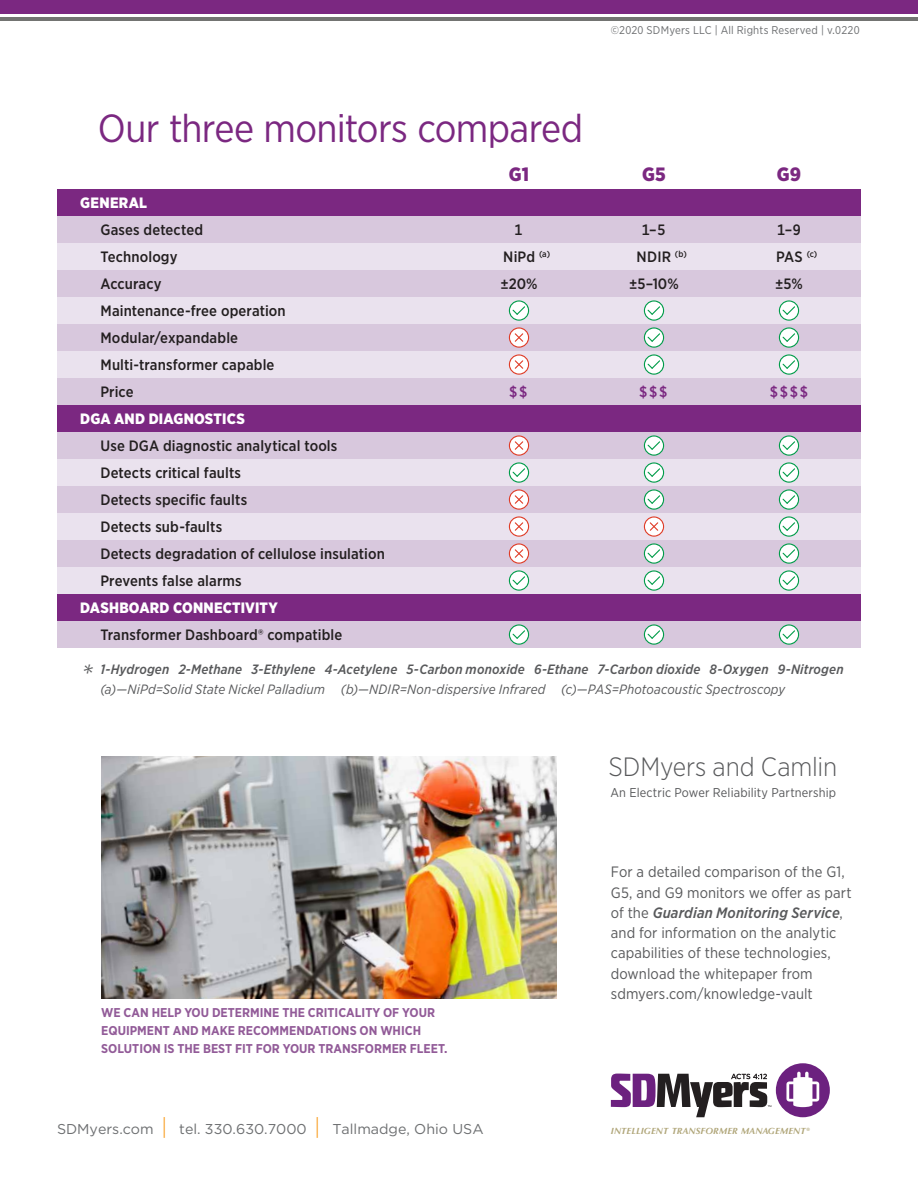
<style>
.page{position:relative;width:918px;height:1188px;background:#fff}
.page>*{position:absolute;margin:0;border:0;box-sizing:border-box;transform-origin:0 0}
.t1{font:39.15px "Gotham Narrow";letter-spacing:-.015em;color:#7b2881}
.t2{font:italic 300 32.25px "Gotham Narrow";color:#58595b}
.t3{font:300 26.4px "Gotham Narrow";letter-spacing:-.005em;color:#58595b}
.t4{font:900 19.35px "Gotham Narrow";color:#7b2881}
.t5{font:500 15px/27px "Gotham Narrow";letter-spacing:.01em;color:#231f20}
.t6{font:15px/20.2px "Gotham Narrow";letter-spacing:.005em;color:#58595b}
.t7{font:900 15px "Gotham Narrow";letter-spacing:.015em;color:#fff}
.t8{font:500 15px "Gotham Narrow";color:#7b2881}
.t9{font:14.25px "Gotham";color:#6d6f71}
.t10{font:italic 13.5px "Gotham Narrow";letter-spacing:.01em;color:#58595b}
.t11{font:italic 500 13.5px "Gotham Narrow";letter-spacing:.01em;color:#58595b}
.t12{font:700 12.75px/18px "Gotham Narrow";color:#925b98}
.t13{font:12.75px "Gotham Narrow";letter-spacing:.01em;color:#58595b}
.t14{font:11.25px "Gotham Narrow";letter-spacing:.02em;color:#6d6f71}
.t15{font:italic 700 9px "Optima";letter-spacing:.015em;color:#b1a77b}
.s1{font-weight:300;font-size:22.5px;color:#f99b1c}
.s2{font-weight:500;font-style:italic}
</style>
<div class="page">
<div style="left:0;top:0;width:918px;height:14px;background:#7b2881"></div>
<hr style="left:0;top:17px;width:918px;height:3px;background:#737472">
<svg style="left:611px;top:1063px;width:219px;height:54px"></svg>
<img style="left:101px;top:756px;width:456px;height:243px">
<div style="left:57px;top:189px;width:804px;height:27px;background:#7b2881"></div>
<div style="left:57px;top:216px;width:804px;height:27px;background:#d8c8dd"></div>
<div style="left:57px;top:270px;width:804px;height:27px;background:#d8c8dd"></div>
<div style="left:57px;top:324px;width:804px;height:27px;background:#d8c8dd"></div>
<div style="left:57px;top:378px;width:804px;height:27px;background:#d8c8dd"></div>
<div style="left:57px;top:405px;width:804px;height:27px;background:#7b2881"></div>
<div style="left:57px;top:432px;width:804px;height:27px;background:#d8c8dd"></div>
<div style="left:57px;top:486px;width:804px;height:27px;background:#d8c8dd"></div>
<div style="left:57px;top:540px;width:804px;height:27px;background:#d8c8dd"></div>
<div style="left:57px;top:621px;width:804px;height:27px;background:#d8c8dd"></div>
<div style="left:57px;top:243px;width:804px;height:27px;background:#eae2ee"></div>
<div style="left:57px;top:297px;width:804px;height:27px;background:#eae2ee"></div>
<div style="left:57px;top:351px;width:804px;height:27px;background:#eae2ee"></div>
<div style="left:57px;top:459px;width:804px;height:27px;background:#eae2ee"></div>
<div style="left:57px;top:513px;width:804px;height:27px;background:#eae2ee"></div>
<div style="left:57px;top:567px;width:804px;height:27px;background:#eae2ee"></div>
<div style="left:57px;top:594px;width:804px;height:27px;background:#7b2881"></div>
<svg style="left:509px;top:300px;width:20px;height:21px"></svg>
<svg style="left:644px;top:300px;width:20px;height:21px"></svg>
<svg style="left:779px;top:300px;width:20px;height:21px"></svg>
<svg style="left:509px;top:327px;width:20px;height:21px"></svg>
<svg style="left:644px;top:327px;width:20px;height:21px"></svg>
<svg style="left:779px;top:327px;width:20px;height:21px"></svg>
<svg style="left:509px;top:354px;width:20px;height:21px"></svg>
<svg style="left:644px;top:354px;width:20px;height:21px"></svg>
<svg style="left:779px;top:354px;width:20px;height:21px"></svg>
<svg style="left:509px;top:435px;width:20px;height:21px"></svg>
<svg style="left:644px;top:435px;width:20px;height:21px"></svg>
<svg style="left:779px;top:435px;width:20px;height:21px"></svg>
<svg style="left:509px;top:462px;width:20px;height:21px"></svg>
<svg style="left:644px;top:462px;width:20px;height:21px"></svg>
<svg style="left:779px;top:462px;width:20px;height:21px"></svg>
<svg style="left:509px;top:489px;width:20px;height:21px"></svg>
<svg style="left:644px;top:489px;width:20px;height:21px"></svg>
<svg style="left:779px;top:489px;width:20px;height:21px"></svg>
<svg style="left:509px;top:516px;width:20px;height:21px"></svg>
<svg style="left:644px;top:516px;width:20px;height:21px"></svg>
<svg style="left:779px;top:516px;width:20px;height:21px"></svg>
<svg style="left:509px;top:543px;width:20px;height:21px"></svg>
<svg style="left:644px;top:543px;width:20px;height:21px"></svg>
<svg style="left:779px;top:543px;width:20px;height:21px"></svg>
<svg style="left:509px;top:570px;width:20px;height:21px"></svg>
<svg style="left:644px;top:570px;width:20px;height:21px"></svg>
<svg style="left:779px;top:570px;width:20px;height:21px"></svg>
<svg style="left:509px;top:624px;width:20px;height:21px"></svg>
<svg style="left:644px;top:624px;width:20px;height:21px"></svg>
<svg style="left:779px;top:624px;width:20px;height:21px"></svg>
<p class="t14" style="left:611px;top:23px;width:250px">©2020 SDMyers LLC | All Rights Reserved | v.0220</p>
<h1 class="t1" style="left:98px;top:104px;width:487px">Our three monitors compared</h1>
<p class="t4" style="left:509px;top:162px;width:22px">G1</p>
<p class="t4" style="left:642px;top:162px;width:25px">G5</p>
<p class="t4" style="left:777px;top:162px;width:26px">G9</p>
<p class="t7" style="left:80px;top:193px;width:68px">GENERAL</p>
<p class="t5" style="left:100px;top:216px;width:104px">Gases detected</p>
<p class="t5" style="left:515px;top:216px;width:9px">1</p>
<p class="t5" style="left:642px;top:216px;width:25px">1–5</p>
<p class="t5" style="left:777px;top:216px;width:25px">1–9</p>
<p class="t5" style="left:100px;top:243px;width:79px">Technology</p>
<p class="t5" style="left:503px;top:243px;width:48px">NiPd <sup>(a)</sup></p>
<p class="t5" style="left:637px;top:243px;width:52px">NDIR <sup>(b)</sup></p>
<p class="t5" style="left:776px;top:243px;width:43px">PAS <sup>(c)</sup></p>
<p class="t5" style="left:100px;top:270px;width:63px">Accuracy</p>
<p class="t5" style="left:500px;top:270px;width:39px">±20%</p>
<p class="t5" style="left:629px;top:270px;width:51px">±5–10%</p>
<p class="t5" style="left:775px;top:270px;width:29px">±5%</p>
<p class="t5" style="left:100px;top:297px;width:187px">Maintenance-free operation<br>Modular/expandable<br>Multi-transformer capable<br>Price</p>
<p class="t8" style="left:509px;top:382px;width:20px">$$</p>
<p class="t8" style="left:639px;top:382px;width:30px">$$$</p>
<p class="t8" style="left:770px;top:382px;width:40px">$$$$</p>
<p class="t7" style="left:80px;top:409px;width:166px">DGA AND DIAGNOSTICS</p>
<p class="t5" style="left:101px;top:432px;width:286px">Use DGA diagnostic analytical tools<br>Detects critical faults<br>Detects specific faults<br>Detects sub-faults<br>Detects degradation of cellulose insulation<br>Prevents false alarms</p>
<p class="t7" style="left:80px;top:598px;width:199px">DASHBOARD CONNECTIVITY</p>
<p class="t5" style="left:101px;top:621px;width:243px">Transformer Dashboard® compatible</p>
<h2 class="t2" style="left:80px;top:656px;width:14px">*</h2>
<p class="t11" style="left:100px;top:661px;width:745px">1-Hydrogen 2-Methane 3-Ethylene 4-Acetylene 5-Carbon monoxide 6-Ethane 7-Carbon dioxide 8-Oxygen 9-Nitrogen</p>
<p class="t10" style="left:100px;top:681px;width:686px">(a)—NiPd=Solid State Nickel Palladium (b)—NDIR=Non-dispersive Infrared (c)—PAS=Photoacoustic Spectroscopy</p>
<h3 class="t3" style="left:609px;top:751px;width:230px">SDMyers and Camlin</h3>
<p class="t13" style="left:610px;top:784px;width:227px">An Electric Power Reliability Partnership</p>
<p class="t12" style="left:101px;top:1003px;width:348px">WE CAN HELP YOU DETERMINE THE CRITICALITY OF YOUR<br>EQUIPMENT AND MAKE RECOMMENDATIONS ON WHICH<br>SOLUTION IS THE BEST FIT FOR YOUR TRANSFORMER FLEET.</p>
<p class="t9" style="left:57px;top:1120px;width:428px">SDMyers.com <span class="s1">|</span> tel. 330.630.7000 <span class="s1">|</span> Tallmadge, Ohio USA</p>
<p class="t6" style="left:611px;top:862px;width:242px">For a detailed comparison of the G1, G5, and G9 monitors we offer as part of the <span class="s2">Guardian Monitoring Service</span>, and for information on the analytic capabilities of these technologies, download the whitepaper from sdmyers.com/knowledge-vault</p>
<p class="t15" style="left:611px;top:1126px;width:200px">INTELLIGENT TRANSFORMER MANAGEMENT®</p>
</div>
